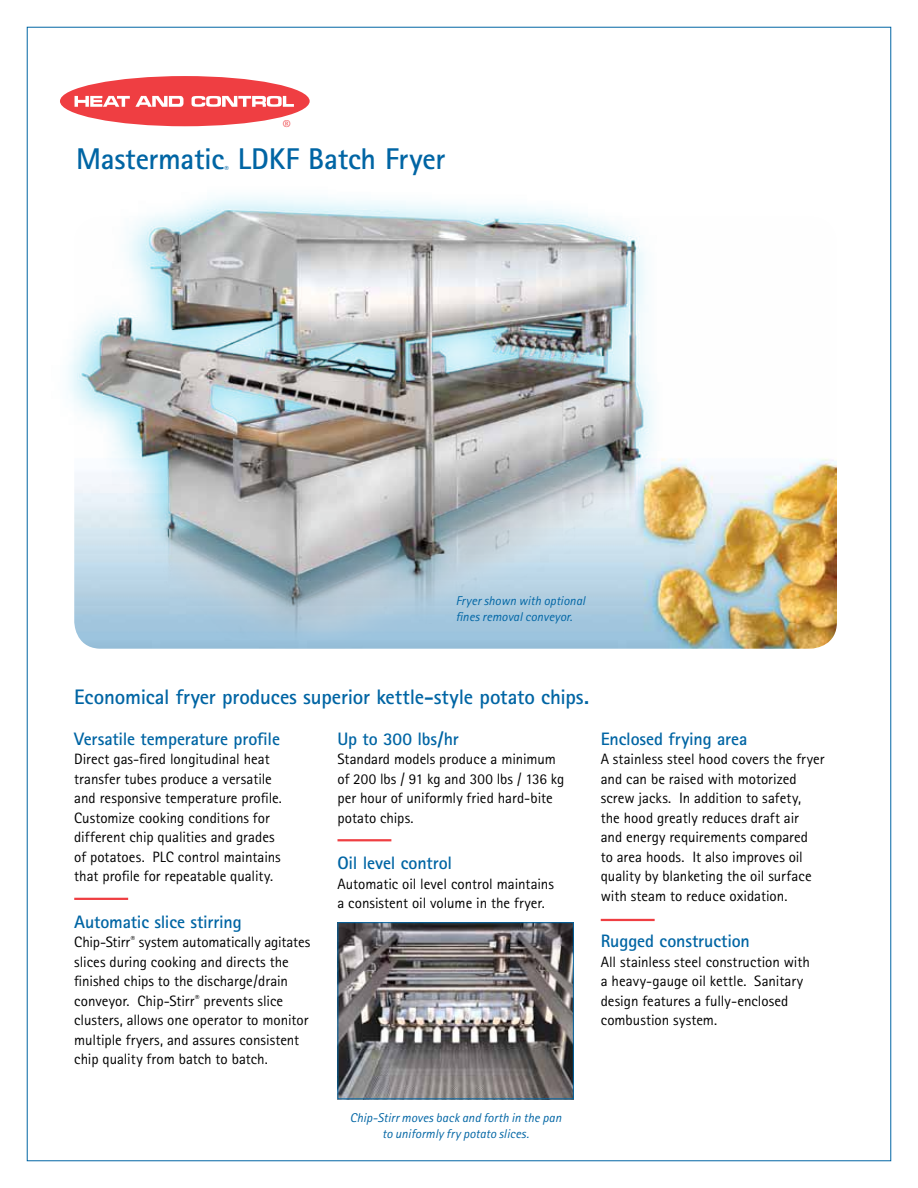
<style>
.page{position:relative;width:918px;height:1188px;background:#fff}
.page>*{position:absolute;margin:0;border:0;box-sizing:border-box;transform-origin:0 0}
.t1{font:700 30px "Rotis Sans Serif";letter-spacing:-.01em;color:#0065a4}
.t2{font:700 21px "Rotis Sans Serif";letter-spacing:-.01em;color:#0065a4}
.t3{font:700 18px "Rotis Sans Serif";letter-spacing:-.01em;color:#0065a4}
.t4{font:15px/19.5px "Rotis Sans Serif";color:#000}
.t5{font:italic 12.75px/16.5px "Rotis Sans Serif";letter-spacing:.005em;color:#0065a4;text-align:center}
.t6{font:10.35px "Times";color:#ef3e42}
.t7{font:700 8.7px "Rotis Sans Serif";color:#0065a4}
</style>
<div class="page">
<img style="left:665px;top:458px;width:172px;height:191px">
<img style="left:68px;top:196px;width:597px;height:453px">
<div style="left:60px;top:76px;width:250px;height:50px;background:#ef3e42;border-radius:50%"></div>
<svg style="left:75px;top:96px;width:108px;height:11px"></svg>
<svg style="left:191px;top:96px;width:103px;height:11px"></svg>
<hr style="left:74px;top:898px;width:54px;height:2px;background:#ef3e42">
<img style="left:340px;top:924px;width:232px;height:173px">
<div style="left:338px;top:922px;width:236px;height:177px;border:1px solid #0065a4"></div>
<hr style="left:601px;top:919px;width:54px;height:2px;background:#ef3e42">
<hr style="left:338px;top:839px;width:53px;height:2px;background:#ef3e42">
<h1 class="t1" style="left:76px;top:140px;width:150px">Mastermatic</h1>
<p class="t7" style="left:225px;top:164px;width:6px">®</p>
<p class="t6" style="left:283px;top:118px;width:9px">®</p>
<h1 class="t1" style="left:238px;top:140px;width:209px">LDKF Batch Fryer</h1>
<p class="t5" style="left:456px;top:592px;width:131px;text-align:left">Fryer shown with optional fines removal conveyor.</p>
<h2 class="t2" style="left:74px;top:683px;width:516px">Economical fryer produces superior kettle-style potato chips.</h2>
<p class="t3" style="left:74px;top:727px;width:207px">Versatile temperature profile</p>
<p class="t4" style="left:74px;top:749px;width:209px">Direct gas-fired longitudinal heat transfer tubes produce a versatile and responsive temperature profile.<br>Customize cooking conditions for different chip qualities and grades of potatoes. PLC control maintains that profile for repeatable quality.</p>
<p class="t3" style="left:74px;top:910px;width:169px">Automatic slice stirring</p>
<p class="t4" style="left:74px;top:932px;width:238px">Chip-Stirr<sup>®</sup> system automatically agitates slices during cooking and directs the finished chips to the discharge/drain conveyor. Chip-Stirr<sup>®</sup> prevents slice clusters, allows one operator to monitor multiple fryers, and assures consistent chip quality from batch to batch.</p>
<p class="t3" style="left:338px;top:727px;width:123px">Up to 300 lbs/hr</p>
<p class="t4" style="left:338px;top:749px;width:228px">Standard models produce a minimum of 200 lbs / 91 kg and 300 lbs / 136 kg per hour of uniformly fried hard-bite potato chips.</p>
<p class="t3" style="left:338px;top:852px;width:116px">Oil level control</p>
<p class="t4" style="left:338px;top:874px;width:218px">Automatic oil level control maintains a consistent oil volume in the fryer.</p>
<p class="t3" style="left:601px;top:727px;width:148px">Enclosed frying area</p>
<p class="t4" style="left:601px;top:749px;width:225px">A stainless steel hood covers the fryer and can be raised with motorized screw jacks. In addition to safety,<br>the hood greatly reduces draft air<br>and energy requirements compared<br>to area hoods. It also improves oil quality by blanketing the oil surface with steam to reduce oxidation.</p>
<p class="t3" style="left:601px;top:930px;width:151px">Rugged construction</p>
<p class="t4" style="left:601px;top:952px;width:211px">All stainless steel construction with a heavy-gauge oil kettle. Sanitary design features a fully-enclosed combustion system.</p>
<p class="t5" style="left:350px;top:1110px;width:213px">Chip-Stirr moves back and forth in the pan to uniformly fry potato slices.</p>
</div>
